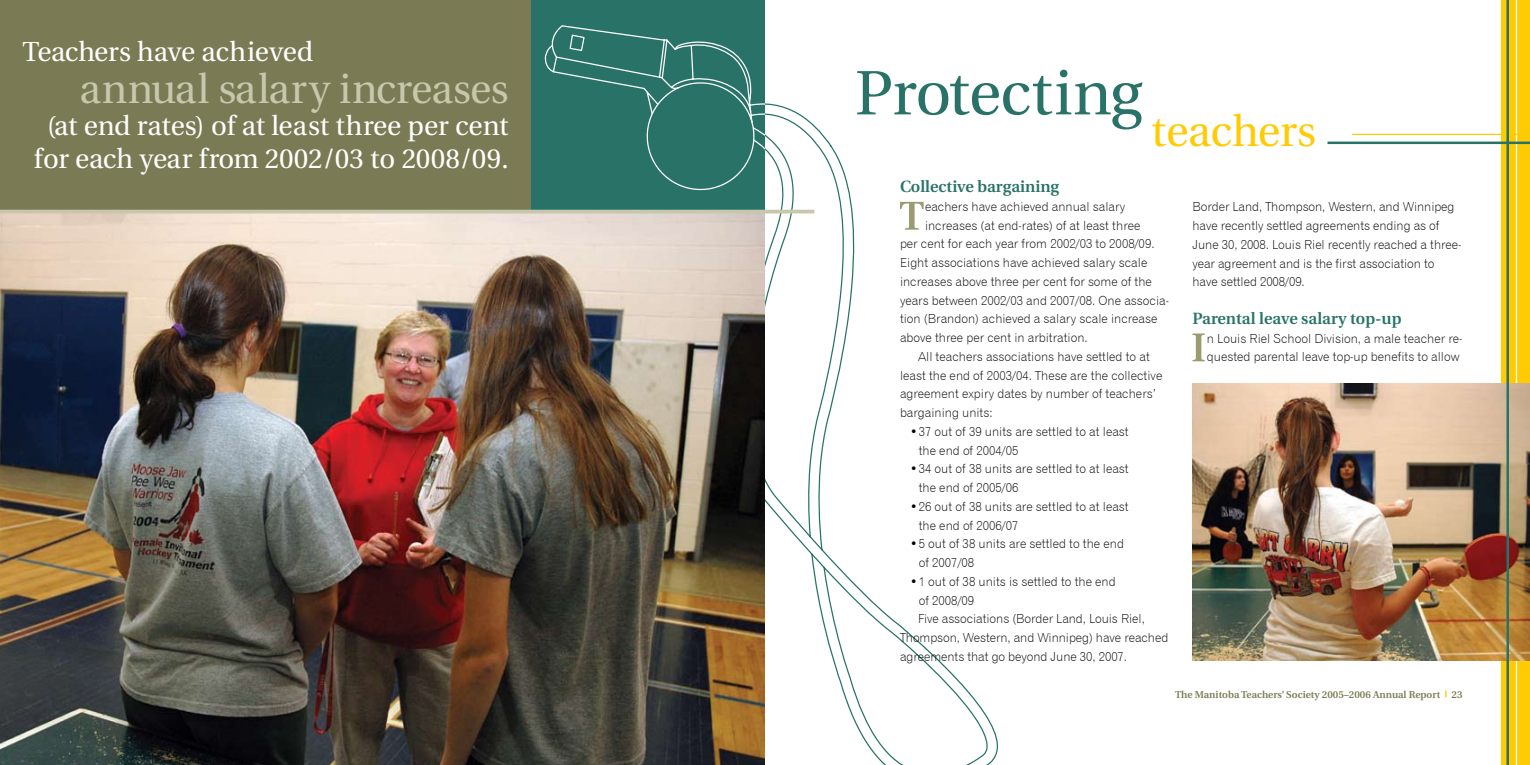
<style>
.page{position:relative;width:1530px;height:765px;background:#fff}
.page>*{position:absolute;margin:0;border:0;box-sizing:border-box;transform-origin:0 0}
.t1{font:62.5px "Utopia";letter-spacing:-.015em;color:#287267}
.t2{font:43.75px "Utopia";letter-spacing:-.005em;color:#ffcb05}
.t3{font:41.25px "Utopia";letter-spacing:-.005em;color:#c6c7ad}
.t4{font:27.5px/32.5px "Utopia";letter-spacing:-.005em;color:#fff;text-align:center}
.t5{font:600 16.25px "Utopia";color:#287267}
.t6{font:12.5px/18.8px "Gothic 720 BT Light B";color:#000}
.t7{font:600 10px "Utopia";color:#7a7b54}
</style>
<div class="page">
<div style="left:526px;top:0;width:239px;height:212px;background:#287267"></div>
<div style="left:0;top:0;width:531px;height:215px;background:#7a7b54"></div>
<img style="left:0;top:213px;width:765px;height:552px">
<svg style="left:545px;top:25px;width:220px;height:185px"></svg>
<hr style="left:0;top:210px;width:765px;height:3px;background:#c6c7ad">
<div style="left:1501px;top:0;width:29px;height:765px;background:#ffcb05"></div>
<hr style="left:1516px;top:0;width:1px;height:765px;background:#fff">
<svg style="left:765px;top:103px;width:233px;height:662px"></svg>
<hr style="left:1328px;top:142px;width:202px;height:2px;background:#287267">
<hr style="left:1352px;top:134px;width:178px;height:1px;background:#ffcb05">
<img style="left:1192px;top:384px;width:338px;height:277px">
<svg style="left:900px;top:202px;width:24px;height:28px"></svg>
<svg style="left:1192px;top:334px;width:13px;height:27px"></svg>
<hr style="left:765px;top:210px;width:49px;height:3px;background:#c6c7ad">
<hr style="left:1506px;top:0;width:3px;height:765px;background:#287267">
<h3 class="t4" style="left:22px;top:36px;width:292px">Teachers have achieved</h3>
<h3 class="t3" style="left:79px;top:66px;width:431px">annual salary increases</h3>
<h3 class="t4" style="left:34px;top:110px;width:476px">(at end rates) of at least three per cent for each year from 2002/03 to 2008/09.</h3>
<h1 class="t1" style="left:855px;top:59px;width:289px">Protecting</h1>
<h2 class="t2" style="left:1151px;top:107px;width:167px">teachers</h2>
<h3 class="t5" style="left:900px;top:177px;width:161px">Collective bargaining</h3>
<p class="t6" style="left:925px;top:197px;width:202px">eachers have achieved annual salary</p>
<p class="t6" style="left:925px;top:216px;width:217px">increases (at end-rates) of at least three</p>
<p class="t6" style="left:900px;top:235px;width:256px">per cent for each year from 2002/03 to 2008/09.</p>
<p class="t6" style="left:900px;top:253px;width:249px">Eight associations have achieved salary scale</p>
<p class="t6" style="left:900px;top:272px;width:253px">increases above three per cent for some of the</p>
<p class="t6" style="left:900px;top:291px;width:271px">years between 2002/03 and 2007/08. One associa-</p>
<p class="t6" style="left:900px;top:310px;width:259px">tion (Brandon) achieved a salary scale increase</p>
<p class="t6" style="left:900px;top:328px;width:189px">above three per cent in arbitration.</p>
<p class="t6" style="left:918px;top:347px;width:233px">All teachers associations have settled to at</p>
<p class="t6" style="left:900px;top:366px;width:264px">least the end of 2003/04. These are the collective</p>
<p class="t6" style="left:900px;top:385px;width:257px">agreement expiry dates by number of teachers’</p>
<p class="t6" style="left:900px;top:403px;width:94px">bargaining units:</p>
<p class="t6" style="left:919px;top:422px;width:212px;text-indent:-9px">•37 out of 39 units are settled to at least the end of 2004/05</p>
<p class="t6" style="left:919px;top:460px;width:212px;text-indent:-9px">•34 out of 38 units are settled to at least the end of 2005/06</p>
<p class="t6" style="left:919px;top:497px;width:212px;text-indent:-9px">•26 out of 38 units are settled to at least the end of 2006/07</p>
<p class="t6" style="left:919px;top:535px;width:207px;text-indent:-9px">•5 out of 38 units are settled to the end of 2007/08</p>
<p class="t6" style="left:910px;top:572px;width:207px">•1 out of 38 units is settled to the end</p>
<p class="t6" style="left:919px;top:591px;width:57px">of 2008/09</p>
<p class="t6" style="left:918px;top:610px;width:228px">Five associations (Border Land, Louis Riel,</p>
<p class="t6" style="left:900px;top:628px;width:270px">Thompson, Western, and Winnipeg) have reached</p>
<p class="t6" style="left:900px;top:647px;width:229px">agreements that go beyond June 30, 2007.</p>
<p class="t6" style="left:1192px;top:197px;width:270px">Border Land, Thompson, Western, and Winnipeg have recently settled agreements ending as of June 30, 2008. Louis Riel recently reached a three&shy;year agreement and is the first association to have settled 2008/09.</p>
<h3 class="t5" style="left:1192px;top:309px;width:211px">Parental leave salary top-up</h3>
<p class="t6" style="left:1207px;top:329px;width:257px">n Louis Riel School Division, a male teacher re&shy;quested parental leave top-up benefits to allow</p>
<p class="t7" style="left:1175px;top:688px;width:289px">The Manitoba Teachers’ Society 2005–2006 Annual Report 23</p>
</div>
